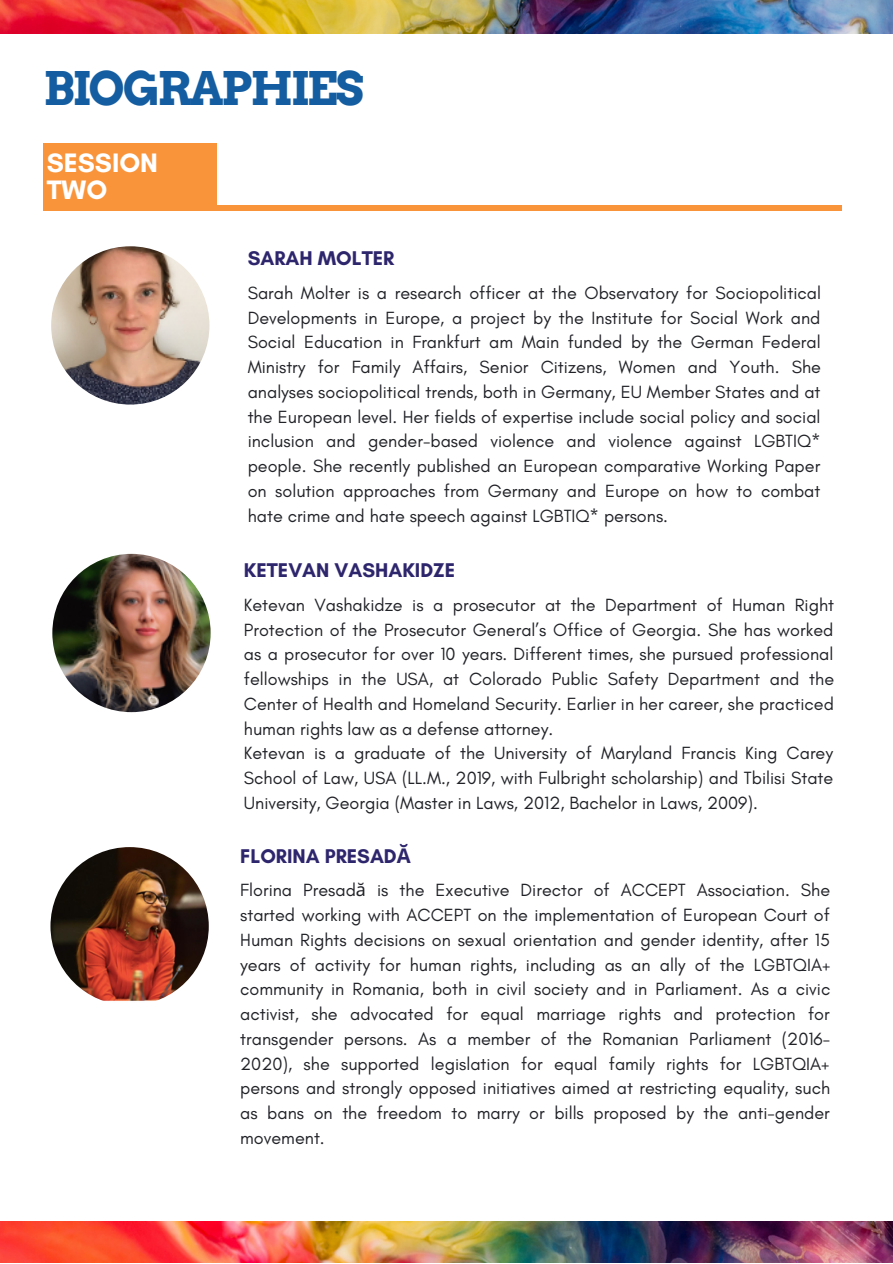
<style>
.page{position:relative;width:893px;height:1264px;background:#fff}
.page>*{position:absolute;margin:0;border:0;box-sizing:border-box;transform-origin:0 0}
.t1{font:700 46.35px "Arvo";letter-spacing:-.05em;color:#145da0}
.t2{font:700 27.15px/27.2px "Glacial Indifference";color:#fff}
.t3{font:700 20.25px "Glacial Indifference";color:#2e266d}
.t4{font:18px/24.8px "Glacial Indifference";color:#212227;text-align:justify}
.s1{font-family:"Noto Sans"}
</style>
<div class="page">
<div style="left:45px;top:206px;width:796px;height:5px;background:#f9943b"></div>
<div style="left:43px;top:143px;width:174px;height:68px;background:#f9943b"></div>
<img style="left:0;top:0;width:892px;height:34px">
<img style="left:0;top:1221px;width:892px;height:41px">
<img style="left:51px;top:246px;width:158px;height:158px;border-radius:50%">
<img style="left:52px;top:554px;width:159px;height:158px;border-radius:50%">
<img style="left:50px;top:847px;width:159px;height:158px;border-radius:50%">
<h1 class="t1" style="left:43px;top:61px;width:322px">BIOGRAPHIES</h1>
<h2 class="t2" style="left:47px;top:149px;width:113px">SESSION<br>TWO</h2>
<p class="t3" style="left:248px;top:246px;width:148px">SARAH MOLTER</p>
<p class="t4" style="left:248px;top:280px;width:575px">Sarah Molter is a research officer at the Observatory for Sociopolitical Developments in Europe, a project by the Institute for Social Work and Social Education in Frankfurt am Main funded by the German Federal Ministry for Family Affairs, Senior Citizens, Women and Youth. She analyses sociopolitical trends, both in Germany, EU Member States and at the European level. Her fields of expertise include social policy and social inclusion and gender-based violence and violence against LGBTIQ* people. She recently published an European comparative Working Paper on solution approaches from Germany and Europe on how to combat hate crime and hate speech against LGBTIQ* persons.</p>
<p class="t3" style="left:244px;top:558px;width:213px">KETEVAN VASHAKIDZE</p>
<p class="t4" style="left:244px;top:592px;width:591px;text-align:left">Ketevan Vashakidze is a prosecutor at the Department of Human Right Protection of the Prosecutor General’s Office of Georgia. She has worked as a prosecutor for over 10 years. Different times, she pursued professional fellowships in the USA, at Colorado Public Safety Department and the Center of Health and Homeland Security. Earlier in her career, she practiced human rights law as a defense attorney.<br>Ketevan is a graduate of the University of Maryland Francis King Carey School of Law, USA (LL.M., 2019, with Fulbright scholarship) and Tbilisi State University, Georgia (Master in Laws, 2012, Bachelor in Laws, 2009).</p>
<p class="t3" style="left:240px;top:843px;width:172px">FLORINA PRESAD<span class="s1">Ă</span></p>
<p class="t4" style="left:240px;top:877px;width:591px">Florina Presad<span class="s1">ă</span> is the Executive Director of ACCEPT Association. She started working with ACCEPT on the implementation of European Court of Human Rights decisions on sexual orientation and gender identity, after 15 years of activity for human rights, including as an ally of the LGBTQIA+ community in Romania, both in civil society and in Parliament. As a civic activist, she advocated for equal marriage rights and protection for transgender persons. As a member of the Romanian Parliament (2016- 2020), she supported legislation for equal family rights for LGBTQIA+ persons and strongly opposed initiatives aimed at restricting equality, such as bans on the freedom to marry or bills proposed by the anti-gender movement.</p>
</div>
